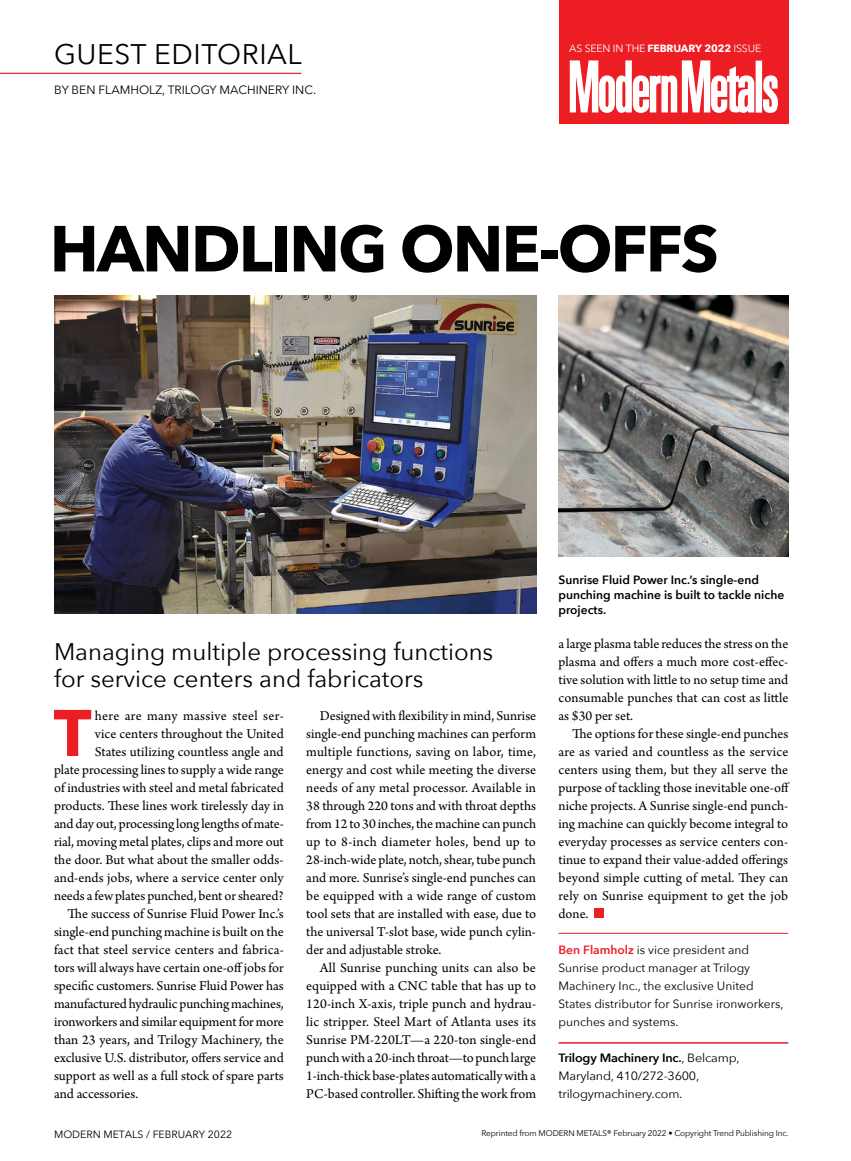
<style>
.page{position:relative;width:851px;height:1161px;background:#fff}
.page>*{position:absolute;margin:0;border:0;box-sizing:border-box;transform-origin:0 0}
.t1{font:700 65.1px "Avenir Next";color:#ed1d24}
.t2{font:700 64.35px "Avenir Next";letter-spacing:-.03em;color:#000}
.t3{font:28.2px "Avenir Next";letter-spacing:.02em;color:#000}
.t4{font:24px/27px "Avenir Next";color:#000}
.t5{font:14.25px/18px "Arno Pro";color:#000;text-align:justify}
.t6{font:14.25px "Arno Pro";letter-spacing:.02em;color:#000}
.t7{font:12px/18px "Avenir Next";color:#000}
.t8{font:600 12px/15px "Avenir Next";color:#000}
.t9{font:12px/18px "Avenir Next";color:#000;scale:1.05 1}
.t10{font:10.5px "Avenir Next";letter-spacing:-.015em;color:#fff}
.t11{font:10.5px "Avenir Next";color:#000}
.t12{font:8.25px "Avenir Next";letter-spacing:-.015em;color:#000}
.s1{font-weight:700}
.s2{font-weight:600;color:#ed1d24}
.s3{font-weight:600}
</style>
<div class="page">
<hr style="left:0;top:73px;width:301px;height:1px;background:#d2232a">
<hr style="left:558px;top:933px;width:230px;height:1px;background:#ed1d24">
<hr style="left:558px;top:1042px;width:230px;height:2px;background:#ed1d24">
<div style="left:593px;top:908px;width:10px;height:10px;background:#ed1d24"></div>
<img style="left:54px;top:295px;width:482px;height:319px">
<img style="left:558px;top:295px;width:230px;height:262px">
<div style="left:559px;top:0;width:229px;height:124px;background:#ed1d24"></div>
<svg style="left:569px;top:60px;width:186px;height:53px"></svg>
<div style="left:755px;top:61px;width:7px;height:52px;background:#fff;border:1px solid #fff"></div>
<svg style="left:762px;top:75px;width:16px;height:38px"></svg>
<h3 class="t3" style="left:54px;top:31px;width:249px">GUEST EDITORIAL</h3>
<p class="t7" style="left:54px;top:81px;width:264px">BY BEN FLAMHOLZ, TRILOGY MACHINERY INC.</p>
<p class="t10" style="left:569px;top:40px;width:193px">AS SEEN IN THE <span class="s1">FEBRUARY 2022</span> ISSUE</p>
<h2 class="t2" style="left:50px;top:193px;width:670px">HANDLING ONE-OFFS</h2>
<h3 class="t4" style="left:54px;top:637px;width:441px">Managing multiple processing functions for service centers and fabricators</h3>
<h1 class="t1" style="left:54px;top:677px;width:39px">T</h1>
<p class="t6" style="left:95px;top:708px;width:190px">here are many massive steel ser-</p>
<p class="t5" style="left:306px;top:707px;width:231px;text-indent:13px">Designed with flexibility in mind, Sunrise single-end punching machines can perform multiple functions, saving on labor, time, energy and cost while meeting the diverse needs of any metal processor. Available in 38 through 220 tons and with throat depths from 12 to 30 inches, the machine can punch up to 8-inch diameter holes, bend up to 28-inch-wide plate, notch, shear, tube punch and more. Sunrise’s single-end punches can be equipped with a wide range of custom tool sets that are installed with ease, due to the universal T-slot base, wide punch cylin&shy;der and adjustable stroke.</p>
<p class="t5" style="left:306px;top:959px;width:231px;text-indent:13px">All Sunrise punching units can also be equipped with a CNC table that has up to 120-inch X-axis, triple punch and hydrau&shy;lic stripper. Steel Mart of Atlanta uses its Sunrise PM-220LT—a 220-ton single-end punch with a 20-inch throat—to punch large 1-inch-thick base-plates automatically with a PC-based controller. Shifting the work from</p>
<p class="t5" style="left:95px;top:725px;width:190px">vice centers throughout the United</p>
<p class="t5" style="left:95px;top:743px;width:190px">States utilizing countless angle and</p>
<p class="t5" style="left:54px;top:761px;width:231px">plate processing lines to supply a wide range</p>
<p class="t5" style="left:54px;top:779px;width:231px">of industries with steel and metal fabricated</p>
<p class="t5" style="left:54px;top:797px;width:231px">products. These lines work tirelessly day in</p>
<p class="t5" style="left:54px;top:815px;width:231px">and day out, processing long lengths of mate-</p>
<p class="t5" style="left:54px;top:833px;width:231px">rial, moving metal plates, clips and more out</p>
<p class="t5" style="left:54px;top:851px;width:231px">the door. But what about the smaller odds-</p>
<p class="t5" style="left:54px;top:869px;width:231px">and-ends jobs, where a service center only</p>
<p class="t5" style="left:54px;top:887px;width:231px">needs a few plates punched, bent or sheared?</p>
<p class="t5" style="left:67px;top:905px;width:218px">The success of Sunrise Fluid Power Inc.’s</p>
<p class="t5" style="left:54px;top:923px;width:231px">single-end punching machine is built on the</p>
<p class="t5" style="left:54px;top:941px;width:231px">fact that steel service centers and fabrica-</p>
<p class="t5" style="left:54px;top:959px;width:231px">tors will always have certain one-off jobs for</p>
<p class="t5" style="left:54px;top:977px;width:231px">specific customers. Sunrise Fluid Power has</p>
<p class="t5" style="left:54px;top:995px;width:231px">manufactured hydraulic punching machines,</p>
<p class="t5" style="left:54px;top:1013px;width:231px">ironworkers and similar equipment for more</p>
<p class="t5" style="left:54px;top:1031px;width:231px">than 23 years, and Trilogy Machinery, the</p>
<p class="t5" style="left:54px;top:1049px;width:231px">exclusive U.S. distributor, offers service and</p>
<p class="t5" style="left:54px;top:1067px;width:231px">support as well as a full stock of spare parts</p>
<p class="t5" style="left:54px;top:1085px;width:86px">and accessories.</p>
<p class="t8" style="left:558px;top:572px;width:227px">Sunrise Fluid Power Inc.’s single-end punching machine is built to tackle niche projects.</p>
<p class="t5" style="left:558px;top:635px;width:231px">a large plasma table reduces the stress on the plasma and offers a much more cost-effec&shy;tive solution with little to no setup time and consumable punches that can cost as little as $30 per set.</p>
<p class="t5" style="left:558px;top:725px;width:233px;text-indent:13px">The options for these single-end punches are as varied and countless as the service centers using them, but they all serve the purpose of tackling those inevitable one-off niche projects. A Sunrise single-end punch&shy;ing machine can quickly become integral to everyday processes as service centers con&shy;tinue to expand their value-added offerings beyond simple cutting of metal. They can rely on Sunrise equipment to get the job done.</p>
<p class="t7" style="left:558px;top:940px;width:226px"><span class="s2">Ben Flamholz</span> is vice president and Sunrise product manager at Trilogy Machinery Inc., the exclusive United States distributor for Sunrise ironworkers, punches and systems.</p>
<p class="t9" style="left:558px;top:1048px;width:174px"><span class="s3">Trilogy Machinery Inc.</span>, Belcamp,<br>Maryland, 410/272-3600, trilogymachinery.com.</p>
<p class="t11" style="left:54px;top:1126px;width:180px">MODERN METALS / FEBRUARY 2022</p>
<p class="t12" style="left:481px;top:1127px;width:308px">Reprinted from MODERN METALS® February 2022 • Copyright Trend Publishing Inc.</p>
</div>
